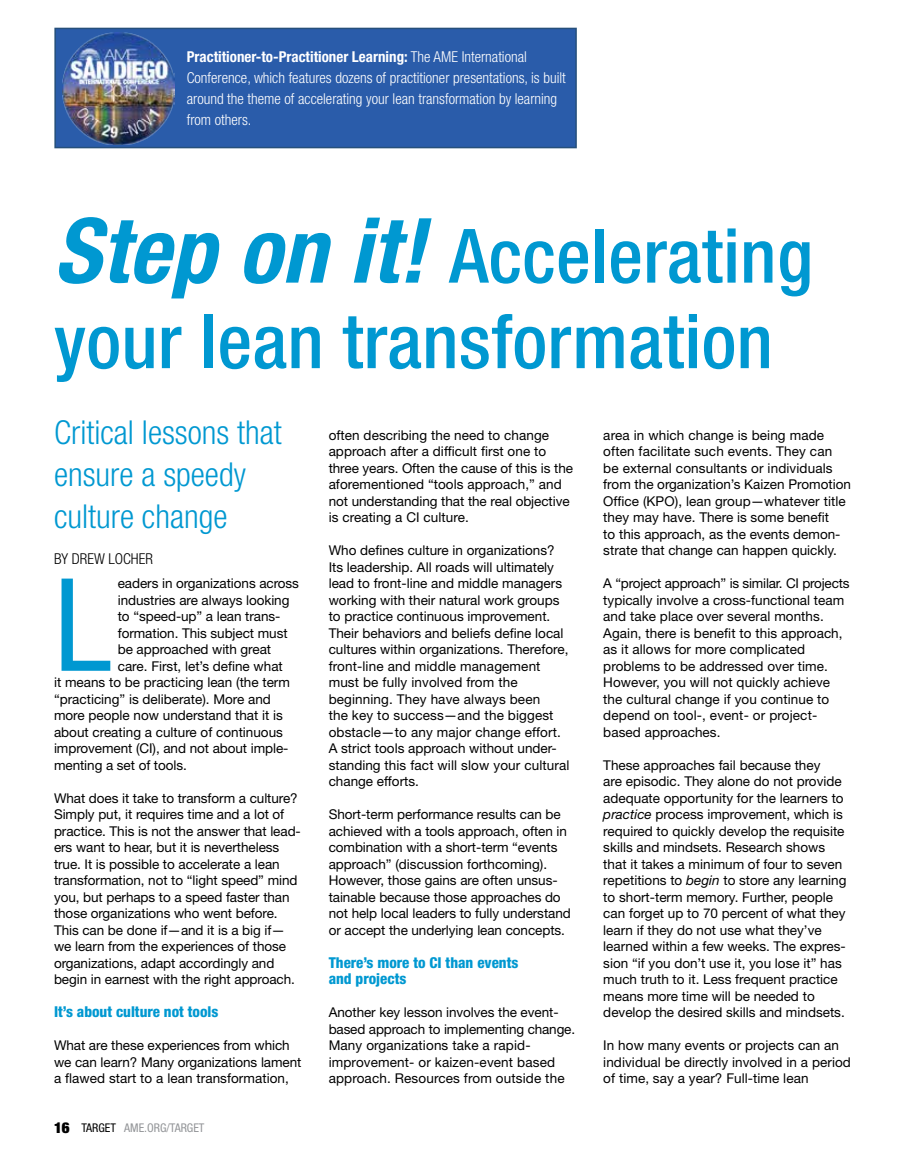
<style>
.page{position:relative;width:905px;height:1175px;background:#fff}
.page>*{position:absolute;margin:0;border:0;box-sizing:border-box;transform-origin:0 0}
.t1{font:condensed 129px "Helvetica Neue LT Std";color:#0098d1}
.t2{font:500 condensed 75px/85.5px "Helvetica Neue LT Std";letter-spacing:.005em;color:#0098d1}
.t3{font:300 condensed 33px/42px "Helvetica Neue LT Std";color:#0098d1}
.t4{font:300 condensed 15px/21px "Helvetica Neue LT Std";color:#fff}
.t5{font:800 condensed 15px/16.5px "Helvetica Neue LT Std";color:#0098d1}
.t6{font:300 condensed 15px "Helvetica Neue LT Std";color:#000}
.t7{font:13.5px/16.5px "Helvetica Neue LT Std";color:#000}
.t8{font:condensed 12px "Helvetica Neue LT Std";color:#939598}
.s1{font-weight:700}
.s2{font-weight:700;font-style:italic;font-size:90px}
.s3{font-style:italic}
.s4{font-weight:900;font-size:15px;color:#000}
.s5{color:#000}
</style>
<div class="page">
<div style="left:55px;top:28px;width:521px;height:120px;background:#2a5caa"></div>
<div style="left:54px;top:28px;width:523px;height:120px;border:2px solid #26507b"></div>
<img style="left:63px;top:32px;width:112px;height:112px">
<p class="t4" style="left:187px;top:46px;width:380px"><span class="s1">Practitioner-to-Practitioner Learning:</span> The AME International Conference, which features dozens of practitioner presentations, is built around the theme of accelerating your lean transformation by learning from others.</p>
<h2 class="t2" style="left:54px;top:212px;width:760px"><span class="s2">Step on it!</span> Accelerating your lean transformation</h2>
<h3 class="t3" style="left:54px;top:410px;width:229px">Critical lessons that ensure a speedy culture change</h3>
<p class="t6" style="left:54px;top:550px;width:100px">BY DREW LOCHER</p>
<p class="t7" style="left:328px;top:426px;width:246px">often describing the need to change approach after a difficult first one to three years. Often the cause of this is the aforementioned “tools approach,” and not understanding that the real objective is creating a CI culture.</p>
<p class="t7" style="left:328px;top:542px;width:242px">Who defines culture in organizations?<br>Its leadership. All roads will ultimately lead to front-line and middle managers working with their natural work groups to practice continuous improvement.<br>Their behaviors and beliefs define local cultures within organizations. Therefore, front-line and middle management must be fully involved from the beginning. They have always been<br>the key to success—and the biggest obstacle—to any major change effort.<br>A strict tools approach without under&shy;standing this fact will slow your cultural change efforts.</p>
<p class="t7" style="left:328px;top:806px;width:244px">Short-term performance results can be achieved with a tools approach, often in combination with a short-term “events approach” (discussion forthcoming).<br>However, those gains are often unsus&shy;tainable because those approaches do not help local leaders to fully understand or accept the underlying lean concepts.</p>
<p class="t5" style="left:328px;top:954px;width:191px">There’s more to CI than events and projects</p>
<p class="t7" style="left:328px;top:1004px;width:248px">Another key lesson involves the event&shy;based approach to implementing change.<br>Many organizations take a rapid&shy;improvement- or kaizen-event based approach. Resources from outside the</p>
<p class="t7" style="left:603px;top:426px;width:249px">area in which change is being made often facilitate such events. They can be external consultants or individuals from the organization’s Kaizen Promotion Office (KPO), lean group—whatever title they may have. There is some benefit<br>to this approach, as the events demon&shy;strate that change can happen quickly.</p>
<p class="t7" style="left:603px;top:575px;width:248px">A “project approach” is similar. CI projects typically involve a cross-functional team and take place over several months.<br>Again, there is benefit to this approach, as it allows for more complicated problems to be addressed over time.<br>However, you will not quickly achieve the cultural change if you continue to depend on tool-, event- or project&shy;based approaches.</p>
<p class="t7" style="left:603px;top:756px;width:245px">These approaches fail because they<br>are episodic. They alone do not provide adequate opportunity for the learners to <span class="s3">practice</span> process improvement, which is required to quickly develop the requisite skills and mindsets. Research shows that it takes a minimum of four to seven repetitions to <span class="s3">begin</span> to store any learning to short-term memory. Further, people can forget up to 70 percent of what they learn if they do not use what they’ve learned within a few weeks. The expres&shy;sion “if you don’t use it, you lose it” has much truth to it. Less frequent practice means more time will be needed to develop the desired skills and mindsets.</p>
<p class="t7" style="left:603px;top:1037px;width:249px">In how many events or projects can an individual be directly involved in a period of time, say a year? Full-time lean</p>
<h1 class="t1" style="left:54px;top:550px;width:59px">L</h1>
<p class="t7" style="left:118px;top:575px;width:183px">eaders in organizations across</p>
<p class="t7" style="left:118px;top:591px;width:173px">industries are always looking</p>
<p class="t7" style="left:118px;top:608px;width:164px">to “speed-up” a lean trans-</p>
<p class="t7" style="left:118px;top:624px;width:171px">formation. This subject must</p>
<p class="t7" style="left:118px;top:641px;width:155px">be approached with great</p>
<p class="t7" style="left:118px;top:657px;width:167px">care. First, let’s define what</p>
<p class="t7" style="left:54px;top:674px;width:237px">it means to be practicing lean (the term</p>
<p class="t7" style="left:54px;top:690px;width:218px">“practicing” is deliberate). More and</p>
<p class="t7" style="left:54px;top:707px;width:230px">more people now understand that it is</p>
<p class="t7" style="left:54px;top:723px;width:230px">about creating a culture of continuous</p>
<p class="t7" style="left:54px;top:740px;width:236px">improvement (CI), and not about imple-</p>
<p class="t7" style="left:54px;top:756px;width:134px">menting a set of tools.</p>
<p class="t7" style="left:54px;top:789px;width:248px">What does it take to transform a culture?<br>Simply put, it requires time and a lot of practice. This is not the answer that lead&shy;ers want to hear, but it is nevertheless true. It is possible to accelerate a lean transformation, not to “light speed” mind you, but perhaps to a speed faster than those organizations who went before.<br>This can be done if—and it is a big if— we learn from the experiences of those organizations, adapt accordingly and begin in earnest with the right approach.</p>
<p class="t5" style="left:54px;top:1003px;width:166px">It’s about culture not tools</p>
<p class="t7" style="left:54px;top:1037px;width:249px">What are these experiences from which we can learn? Many organizations lament a flawed start to a lean transformation,</p>
<p class="t8" style="left:54px;top:1120px;width:152px"><span class="s4">16</span> <span class="s5">TARGET</span> AME.ORG/TARGET</p>
</div>
